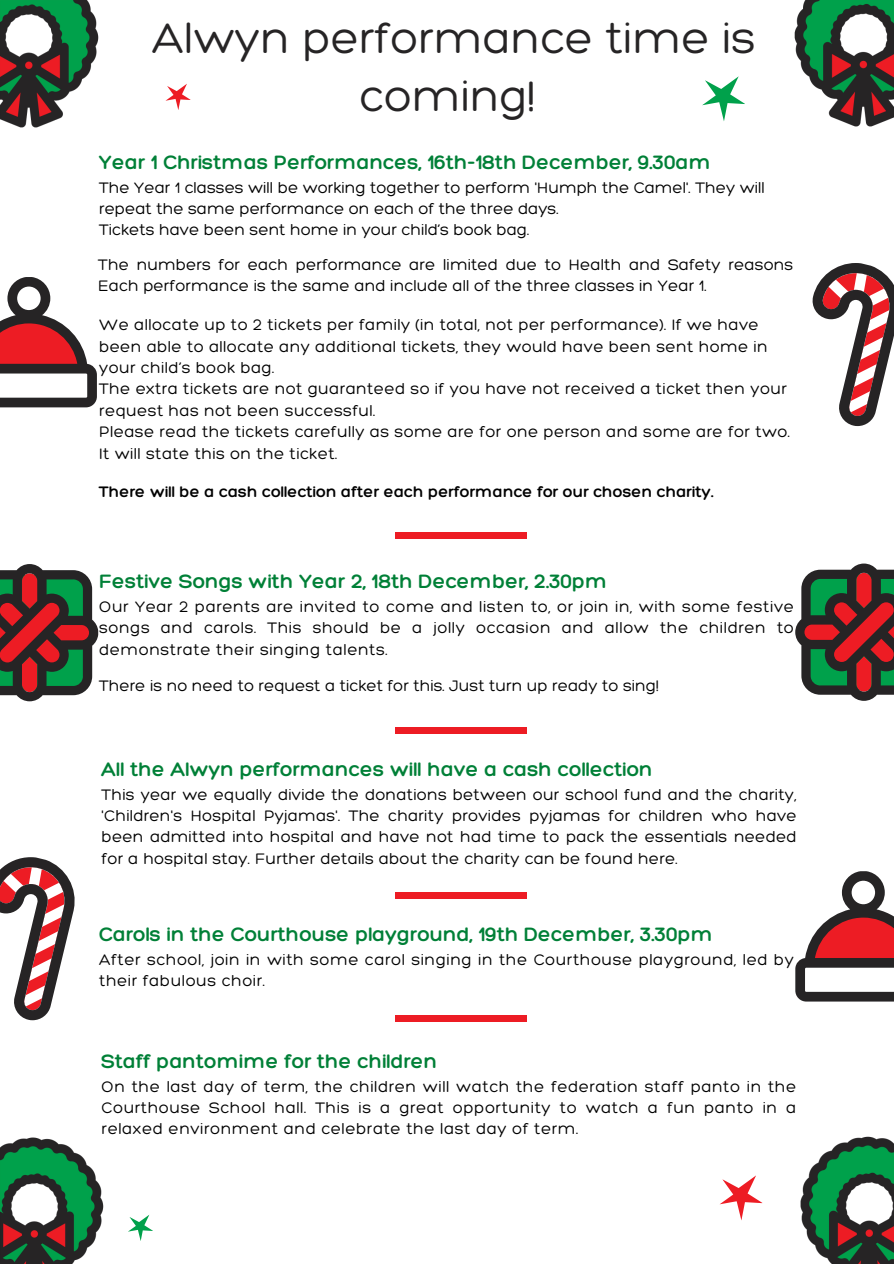
<style>
.page{position:relative;width:894px;height:1264px;background:#fff}
.page>*{position:absolute;margin:0;border:0;box-sizing:border-box;transform-origin:0 0}
.t1{font:300 45.75px/58.5px "Hero";color:#262425;text-align:center}
.t2{font:300 21px "Hero";color:#008037}
.t3{font:300 16.5px/21.3px "Hero";letter-spacing:.02em;color:#000}
.t4{font:300 16.5px/21.3px "Hero";color:#000}
.t5{font:300 16.5px "Hero";color:#000}
</style>
<div class="page">
<svg style="left:0;top:277px;width:97px;height:130px"></svg>
<svg style="left:0;top:564px;width:98px;height:137px;background:#6a5246"></svg>
<img style="left:0;top:0;width:99px;height:128px">
<img style="left:0;top:1137px;width:104px;height:126px">
<svg style="left:0;top:857px;width:75px;height:163px"></svg>
<svg style="left:128px;top:1214px;width:25px;height:26px"></svg>
<svg style="left:165px;top:84px;width:25px;height:26px"></svg>
<div style="left:395px;top:726px;width:132px;height:7px;background:#ed1c24"></div>
<div style="left:395px;top:532px;width:132px;height:7px;background:#ed1c24"></div>
<div style="left:395px;top:891px;width:132px;height:7px;background:#ed1c24"></div>
<svg style="left:702px;top:76px;width:42px;height:45px"></svg>
<svg style="left:719px;top:1175px;width:43px;height:45px"></svg>
<svg style="left:795px;top:871px;width:98px;height:130px"></svg>
<svg style="left:795px;top:563px;width:98px;height:138px;background:#6c5449"></svg>
<img style="left:794px;top:0;width:99px;height:127px">
<svg style="left:812px;top:263px;width:81px;height:163px"></svg>
<img style="left:800px;top:1136px;width:93px;height:127px">
<div style="left:395px;top:1015px;width:132px;height:7px;background:#ed1c24"></div>
<p class="t1" style="left:152px;top:8px;width:605px">Alwyn performance time is coming!</p>
<p class="t2" style="left:99px;top:149px;width:613px">Year 1 Christmas Performances, 16th-18th December, 9.30am</p>
<p class="t4" style="left:99px;top:176px;width:667px">The Year 1 classes will be working together to perform 'Humph the Camel'. They will repeat the same performance on each of the three days.</p>
<p class="t4" style="left:99px;top:219px;width:431px">Tickets have been sent home in your child’s book bag.</p>
<p class="t3" style="left:98px;top:253px;width:696px">The numbers for each performance are limited due to Health and Safety reasons<br>Each performance is the same and include all of the three classes in Year 1.</p>
<p class="t3" style="left:99px;top:314px;width:670px">We allocate up to 2 tickets per family (in total, not per performance). If we have been able to allocate any additional tickets, they would have been sent home in your child’s book bag.</p>
<p class="t3" style="left:99px;top:378px;width:689px">The extra tickets are not guaranteed so if you have not received a ticket then your request has not been successful.</p>
<p class="t3" style="left:99px;top:421px;width:692px">Please read the tickets carefully as some are for one person and some are for two.<br>It will state this on the ticket.</p>
<p class="t5" style="left:99px;top:482px;width:615px">There will be a cash collection after each performance for our chosen charity.</p>
<h1 class="t2" style="left:99px;top:568px;width:510px">Festive Songs with Year 2, 18th December, 2.30pm</h1>
<p class="t3" style="left:99px;top:595px;width:696px;text-align:justify">Our Year 2 parents are invited to come and listen to, or join in, with some festive songs and carols. This should be a jolly occasion and allow the children to demonstrate their singing talents.</p>
<p class="t4" style="left:99px;top:674px;width:561px">There is no need to request a ticket for this. Just turn up ready to sing!</p>
<p class="t2" style="left:102px;top:756px;width:552px">All the Alwyn performances will have a cash collection</p>
<p class="t3" style="left:102px;top:783px;width:696px;text-align:justify">This year we equally divide the donations between our school fund and the charity, 'Children's Hospital Pyjamas'. The charity provides pyjamas for children who have been admitted into hospital and have not had time to pack the essentials needed for a hospital stay. Further details about the charity can be found here.</p>
<p class="t2" style="left:99px;top:921px;width:615px">Carols in the Courthouse playground, 19th December, 3.30pm</p>
<p class="t3" style="left:99px;top:948px;width:696px">After school, join in with some carol singing in the Courthouse playground, led by their fabulous choir.</p>
<p class="t2" style="left:102px;top:1048px;width:337px">Staff pantomime for the children</p>
<p class="t3" style="left:102px;top:1075px;width:696px;text-align:justify">On the last day of term, the children will watch the federation staff panto in the Courthouse School hall. This is a great opportunity to watch a fun panto in a relaxed environment and celebrate the last day of term.</p>
</div>
